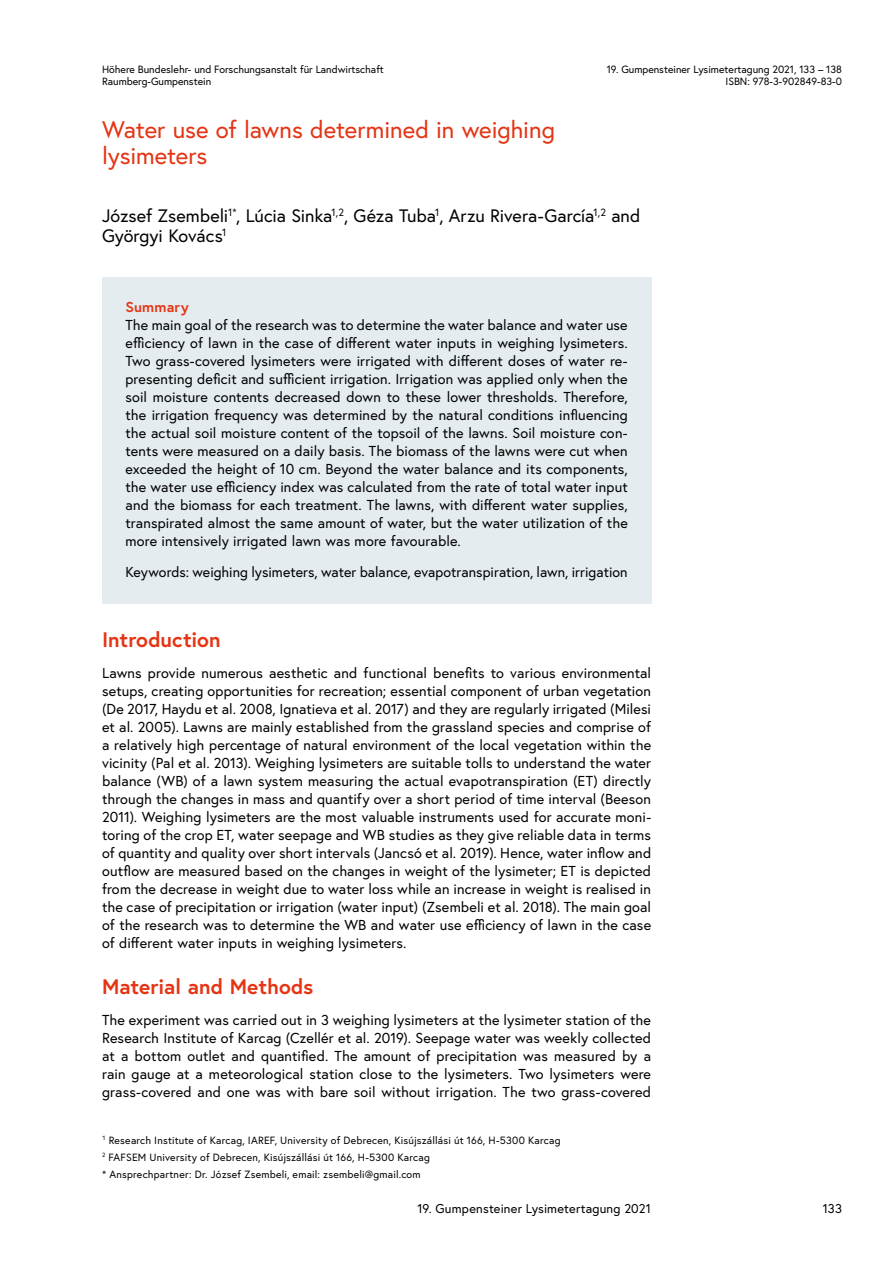
<style>
.page{position:relative;width:893px;height:1263px;background:#fff}
.page>*{position:absolute;margin:0;border:0;box-sizing:border-box;transform-origin:0 0}
.t1{font:24px/26.4px "Europa Austria";letter-spacing:-.005em;color:#e53413}
.t2{font:700 21px "Europa Austria";color:#e53413}
.t3{font:18px/19.8px "Europa Austria";color:#000}
.t4{font:14.4px/18px "Europa Austria";letter-spacing:.005em;color:#000;text-align:justify}
.t5{font:700 14.4px "Europa Austria";letter-spacing:.015em;color:#e53413}
.t6{font:12.75px "Europa Austria";letter-spacing:.015em;color:#000}
.t7{font:10.5px/12.6px "Europa Austria";letter-spacing:.01em;color:#000}
</style>
<div class="page">
<div style="left:102px;top:278px;width:549px;height:61px;background:#e5ecf0"></div>
<div style="left:102px;top:296px;width:549px;height:277px;background:#e5ecf0"></div>
<div style="left:102px;top:542px;width:549px;height:62px;background:#e5ecf0"></div>
<p class="t7" style="left:102px;top:63px;width:283px">Höhere Bundeslehr- und Forschungsanstalt für Landwirtschaft<br>Raumberg-Gumpenstein</p>
<p class="t7" style="left:607px;top:63px;width:237px;text-align:right">19. Gumpensteiner Lysimetertagung 2021, 133 – 138<br>ISBN: 978-3-902849-83-0</p>
<h1 class="t1" style="left:102px;top:116px;width:454px">Water use of lawns determined in weighing lysimeters</h1>
<p class="t3" style="left:102px;top:206px;width:540px">József Zsembeli<sup>1*</sup>, Lúcia Sinka<sup>1,2</sup>, Géza Tuba<sup>1</sup>, Arzu Rivera-García<sup>1,2</sup> and<br>Györgyi Kovács<sup>1</sup></p>
<p class="t5" style="left:125px;top:297px;width:65px">Summary</p>
<p class="t4" style="left:125px;top:316px;width:504px">The main goal of the research was to determine the water balance and water use efficiency of lawn in the case of different water inputs in weighing lysimeters.<br>Two grass-covered lysimeters were irrigated with different doses of water re&shy;presenting deficit and sufficient irrigation. Irrigation was applied only when the soil moisture contents decreased down to these lower thresholds. Therefore, the irrigation frequency was determined by the natural conditions influencing the actual soil moisture content of the topsoil of the lawns. Soil moisture con&shy;tents were measured on a daily basis. The biomass of the lawns were cut when exceeded the height of 10 cm. Beyond the water balance and its components, the water use efficiency index was calculated from the rate of total water input and the biomass for each treatment. The lawns, with different water supplies, transpirated almost the same amount of water, but the water utilization of the more intensively irrigated lawn was more favourable.</p>
<p class="t4" style="left:125px;top:563px;width:504px">Keywords: weighing lysimeters, water balance, evapotranspiration, lawn, irrigation</p>
<h2 class="t2" style="left:102px;top:625px;width:120px">Introduction</h2>
<p class="t4" style="left:102px;top:663px;width:551px">Lawns provide numerous aesthetic and functional benefits to various environmental setups, creating opportunities for recreation; essential component of urban vegetation (De 2017, Haydu et al. 2008, Ignatieva et al. 2017) and they are regularly irrigated (Milesi et al. 2005). Lawns are mainly established from the grassland species and comprise of a relatively high percentage of natural environment of the local vegetation within the vicinity (Pal et al. 2013). Weighing lysimeters are suitable tolls to understand the water balance (WB) of a lawn system measuring the actual evapotranspiration (ET) directly through the changes in mass and quantify over a short period of time interval (Beeson 2011). Weighing lysimeters are the most valuable instruments used for accurate moni&shy;toring of the crop ET, water seepage and WB studies as they give reliable data in terms of quantity and quality over short intervals (Jancsó et al. 2019). Hence, water inflow and outflow are measured based on the changes in weight of the lysimeter; ET is depicted from the decrease in weight due to water loss while an increase in weight is realised in the case of precipitation or irrigation (water input) (Zsembeli et al. 2018). The main goal of the research was to determine the WB and water use efficiency of lawn in the case of different water inputs in weighing lysimeters.</p>
<h2 class="t2" style="left:102px;top:972px;width:213px">Material and Methods</h2>
<p class="t4" style="left:102px;top:1011px;width:551px">The experiment was carried out in 3 weighing lysimeters at the lysimeter station of the Research Institute of Karcag (Czellér et al. 2019). Seepage water was weekly collected at a bottom outlet and quantified. The amount of precipitation was measured by a rain gauge at a meteorological station close to the lysimeters. Two lysimeters were grass-covered and one was with bare soil without irrigation. The two grass-covered</p>
<p class="t7" style="left:102px;top:1131px;width:460px;line-height:17.2px"><sup>1</sup> Research Institute of Karcag, IAREF, University of Debrecen, Kisújszállási út 166, H-5300 Karcag<br><sup>2</sup> FAFSEM University of Debrecen, Kisújszállási út 166, H-5300 Karcag<br>* Ansprechpartner: Dr. József Zsembeli, email: zsembeli@gmail.com</p>
<p class="t6" style="left:417px;top:1200px;width:235px">19. Gumpensteiner Lysimetertagung 2021</p>
<p class="t6" style="left:823px;top:1200px;width:21px">133</p>
</div>
